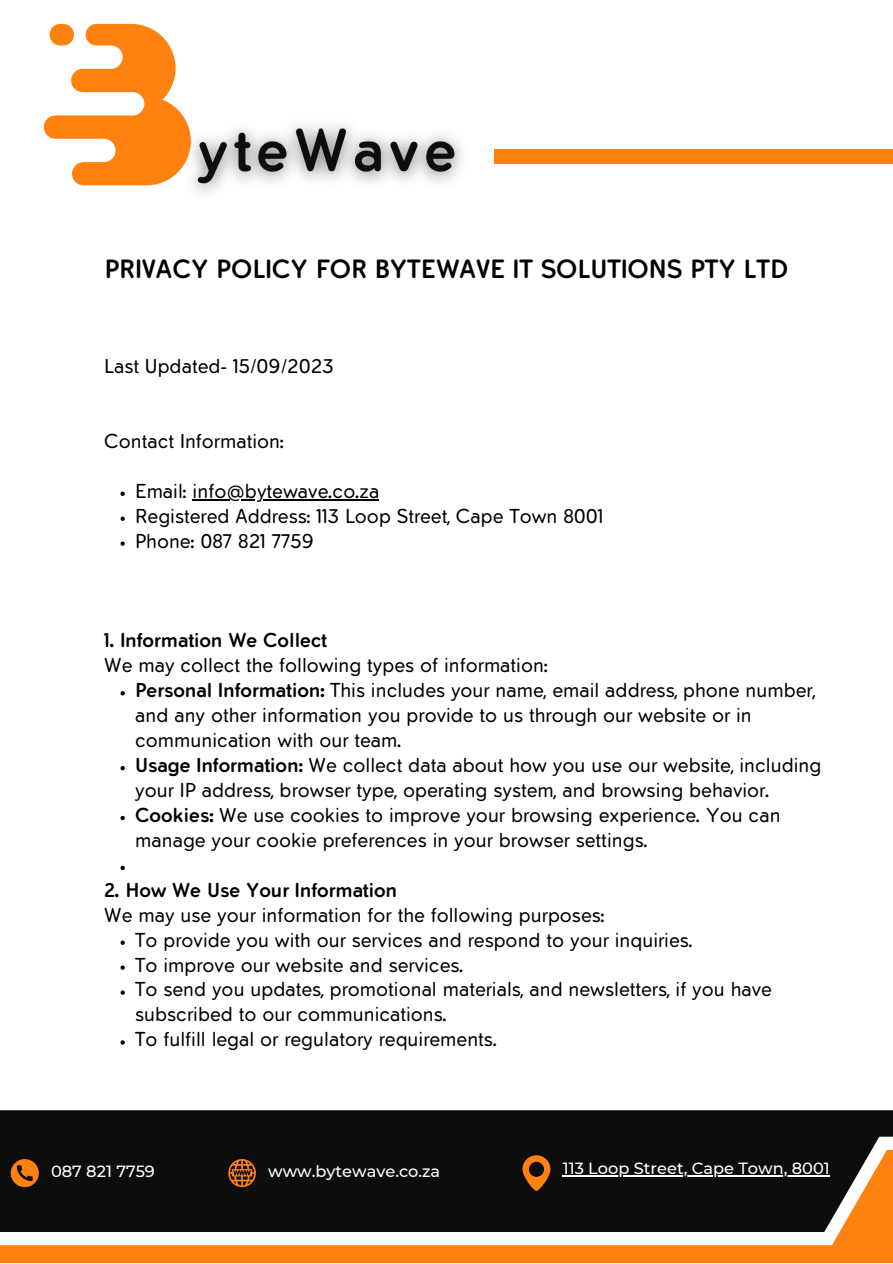
<style>
.page{position:relative;width:893px;height:1264px;background:#fff}
.page>*{position:absolute;margin:0;border:0;box-sizing:border-box;transform-origin:0 0}
.t1{font:700 23.85px "Tabarra Pro Round";color:#000}
.t2{font:18.15px/24.9px "Tabarra Pro Round";color:#000}
.t3{font:700 18.15px "Tabarra Pro Round";color:#000}
.t4{font:500 16.2px "Montserrat";color:#fff}
.s1{font-weight:700}
</style>
<div class="page">
<div style="left:0;top:1110px;width:892px;height:39px;background:#0d0d0d"></div>
<svg style="left:0;top:1149px;width:892px;height:113px;background:#58412c"></svg>
<div style="left:494px;top:149px;width:398px;height:15px;background:#ff8210"></div>
<svg style="left:11px;top:1159px;width:28px;height:28px"></svg>
<svg style="left:228px;top:1158px;width:28px;height:29px"></svg>
<svg style="left:522px;top:1155px;width:28px;height:35px"></svg>
<hr style="left:562px;top:1175px;width:267px;height:2px;background:#fff">
<img style="left:192px;top:125px;width:271px;height:68px">
<svg style="left:44px;top:24px;width:147px;height:161px"></svg>
<svg style="left:120px;top:491px;width:5px;height:5px"></svg>
<hr style="left:193px;top:499px;width:186px;height:2px;background:#000">
<svg style="left:120px;top:516px;width:5px;height:5px"></svg>
<svg style="left:120px;top:541px;width:5px;height:5px"></svg>
<svg style="left:120px;top:691px;width:5px;height:4px"></svg>
<svg style="left:120px;top:766px;width:5px;height:4px"></svg>
<svg style="left:120px;top:815px;width:5px;height:5px"></svg>
<svg style="left:120px;top:865px;width:5px;height:5px"></svg>
<svg style="left:120px;top:940px;width:5px;height:4px"></svg>
<svg style="left:120px;top:965px;width:5px;height:4px"></svg>
<svg style="left:120px;top:990px;width:5px;height:4px"></svg>
<svg style="left:120px;top:1040px;width:5px;height:4px"></svg>
<p class="t1" style="left:104px;top:259px;width:685px">PRIVACY POLICY FOR BYTEWAVE IT SOLUTIONS PTY LTD</p>
<p class="t2" style="left:104px;top:355px;width:231px">Last Updated- 15/09/2023</p>
<p class="t2" style="left:104px;top:430px;width:181px">Contact Information:</p>
<p class="t2" style="left:135px;top:480px;width:246px">Email: info@bytewave.co.za</p>
<p class="t2" style="left:135px;top:505px;width:470px">Registered Address: 113 Loop Street, Cape Town 8001</p>
<p class="t2" style="left:135px;top:530px;width:180px">Phone: 087 821 7759</p>
<p class="t3" style="left:104px;top:633px;width:224px">1. Information We Collect</p>
<p class="t2" style="left:104px;top:654px;width:445px">We may collect the following types of information:</p>
<p class="t2" style="left:135px;top:679px;width:681px"><span class="s1">Personal Information:</span> This includes your name, email address, phone number, and any other information you provide to us through our website or in communication with our team.</p>
<p class="t2" style="left:135px;top:754px;width:687px"><span class="s1">Usage Information:</span> We collect data about how you use our website, including your IP address, browser type, operating system, and browsing behavior.</p>
<p class="t2" style="left:135px;top:804px;width:647px"><span class="s1">Cookies:</span> We use cookies to improve your browsing experience. You can manage your cookie preferences in your browser settings.</p>
<p class="t3" style="left:104px;top:882px;width:294px">2. How We Use Your Information</p>
<p class="t2" style="left:104px;top:904px;width:502px">We may use your information for the following purposes:</p>
<p class="t2" style="left:135px;top:929px;width:559px">To provide you with our services and respond to your inquiries.</p>
<p class="t2" style="left:135px;top:954px;width:330px">To improve our website and services.</p>
<p class="t2" style="left:135px;top:979px;width:638px">To send you updates, promotional materials, and newsletters, if you have subscribed to our communications.</p>
<p class="t2" style="left:135px;top:1028px;width:363px">To fulfill legal or regulatory requirements.</p>
<p class="t4" style="left:51px;top:1161px;width:105px">087 821 7759</p>
<p class="t4" style="left:268px;top:1161px;width:174px">www.bytewave.co.za</p>
<p class="t4" style="left:562px;top:1158px;width:268px">113 Loop Street, Cape Town, 8001</p>
</div>
